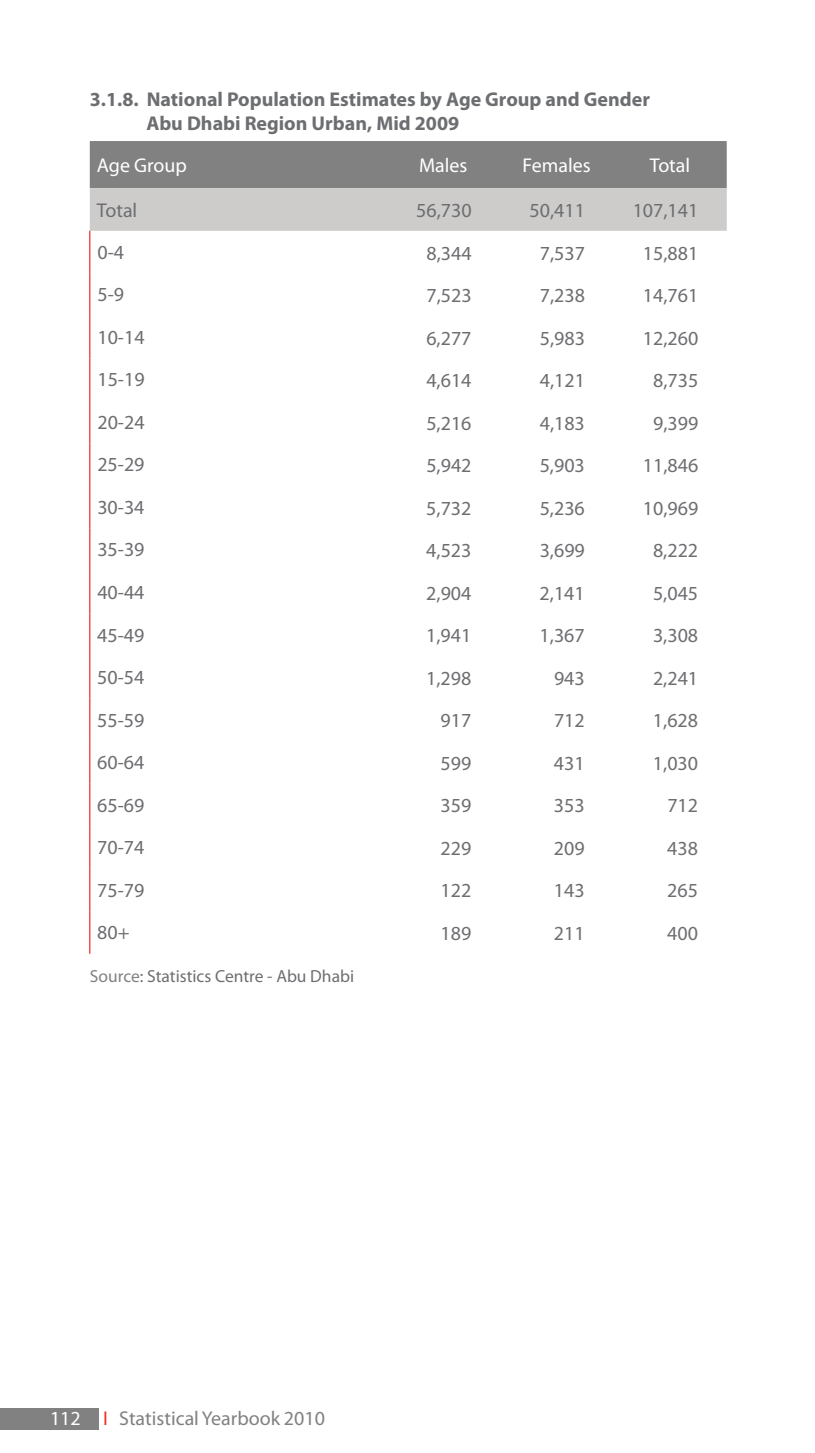
<style>
.page{position:relative;width:815px;height:1453px;background:#fff}
.page>*{position:absolute;margin:0;border:0;box-sizing:border-box;transform-origin:0 0}
.t1{font:20px "Myriad Pro";color:#6d6e71}
.t2{font:700 20px/24px "Myriad Pro";color:#6d6e71}
.t3{font:20px "Myriad Pro";color:#828182}
.t4{font:20px "Myriad Pro";color:#fff}
.t5{font:17.5px "Myriad Pro";color:#6d6e71}
.s1{color:#828182}
.s2{color:#fff}
.s3{color:#ee3124}
</style>
<div class="page">
<div style="left:0;top:1408px;width:98px;height:21px;background:#828182"></div>
<svg style="left:90px;top:141px;width:637px;height:90px;background:#a5a5a5"></svg>
<hr style="left:89px;top:231px;width:1px;height:42px;background:#ee3124">
<hr style="left:89px;top:273px;width:1px;height:43px;background:#ee3124">
<hr style="left:89px;top:316px;width:1px;height:42px;background:#ee3124">
<hr style="left:89px;top:358px;width:1px;height:43px;background:#ee3124">
<hr style="left:89px;top:401px;width:1px;height:42px;background:#ee3124">
<hr style="left:89px;top:443px;width:1px;height:43px;background:#ee3124">
<hr style="left:89px;top:486px;width:1px;height:42px;background:#ee3124">
<hr style="left:89px;top:528px;width:1px;height:43px;background:#ee3124">
<hr style="left:89px;top:571px;width:1px;height:42px;background:#ee3124">
<hr style="left:89px;top:613px;width:1px;height:43px;background:#ee3124">
<hr style="left:89px;top:656px;width:1px;height:42px;background:#ee3124">
<hr style="left:89px;top:698px;width:1px;height:43px;background:#ee3124">
<hr style="left:89px;top:741px;width:1px;height:43px;background:#ee3124">
<hr style="left:89px;top:784px;width:1px;height:42px;background:#ee3124">
<hr style="left:89px;top:826px;width:1px;height:43px;background:#ee3124">
<hr style="left:89px;top:869px;width:1px;height:42px;background:#ee3124">
<hr style="left:89px;top:911px;width:1px;height:43px;background:#ee3124">
<p class="t2" style="left:146px;top:88px;width:505px;text-indent:-57px">3.1.8. National Population Estimates by Age Group and Gender<br>Abu Dhabi Region Urban, Mid 2009</p>
<p class="t4" style="left:97px;top:153px;width:92px">Age Group</p>
<p class="t4" style="left:419px;top:153px;width:50px">Males</p>
<p class="t4" style="left:523px;top:153px;width:70px">Females</p>
<p class="t4" style="left:650px;top:153px;width:42px">Total</p>
<p class="t1" style="left:97px;top:198px;width:42px">Total</p>
<p class="t1" style="left:416px;top:198px;width:57px">56,730</p>
<p class="t1" style="left:530px;top:198px;width:57px">50,411</p>
<p class="t1" style="left:633px;top:198px;width:67px">107,141</p>
<p class="t1" style="left:97px;top:240px;width:28px">0-4</p>
<p class="t1" style="left:426px;top:240px;width:47px">8,344</p>
<p class="t1" style="left:540px;top:240px;width:47px">7,537</p>
<p class="t1" style="left:643px;top:240px;width:57px">15,881</p>
<p class="t1" style="left:97px;top:282px;width:28px">5-9</p>
<p class="t1" style="left:426px;top:283px;width:47px">7,523</p>
<p class="t1" style="left:540px;top:283px;width:47px">7,238</p>
<p class="t1" style="left:643px;top:283px;width:57px">14,761</p>
<p class="t1" style="left:97px;top:325px;width:49px">10-14</p>
<p class="t1" style="left:426px;top:326px;width:47px">6,277</p>
<p class="t1" style="left:540px;top:326px;width:47px">5,983</p>
<p class="t1" style="left:643px;top:326px;width:57px">12,260</p>
<p class="t1" style="left:97px;top:367px;width:49px">15-19</p>
<p class="t1" style="left:426px;top:368px;width:47px">4,614</p>
<p class="t1" style="left:540px;top:368px;width:47px">4,121</p>
<p class="t1" style="left:653px;top:368px;width:47px">8,735</p>
<p class="t1" style="left:97px;top:410px;width:49px">20-24</p>
<p class="t1" style="left:426px;top:411px;width:47px">5,216</p>
<p class="t1" style="left:540px;top:411px;width:47px">4,183</p>
<p class="t1" style="left:653px;top:411px;width:47px">9,399</p>
<p class="t1" style="left:97px;top:452px;width:49px">25-29</p>
<p class="t1" style="left:426px;top:453px;width:47px">5,942</p>
<p class="t1" style="left:540px;top:453px;width:47px">5,903</p>
<p class="t1" style="left:643px;top:453px;width:57px">11,846</p>
<p class="t1" style="left:97px;top:495px;width:49px">30-34</p>
<p class="t1" style="left:426px;top:496px;width:47px">5,732</p>
<p class="t1" style="left:540px;top:496px;width:47px">5,236</p>
<p class="t1" style="left:643px;top:496px;width:57px">10,969</p>
<p class="t1" style="left:97px;top:537px;width:49px">35-39</p>
<p class="t1" style="left:426px;top:538px;width:47px">4,523</p>
<p class="t1" style="left:540px;top:538px;width:47px">3,699</p>
<p class="t1" style="left:653px;top:538px;width:47px">8,222</p>
<p class="t1" style="left:97px;top:580px;width:49px">40-44</p>
<p class="t1" style="left:426px;top:581px;width:47px">2,904</p>
<p class="t1" style="left:540px;top:581px;width:47px">2,141</p>
<p class="t1" style="left:653px;top:581px;width:47px">5,045</p>
<p class="t1" style="left:97px;top:622px;width:49px">45-49</p>
<p class="t1" style="left:426px;top:623px;width:47px">1,941</p>
<p class="t1" style="left:540px;top:623px;width:47px">1,367</p>
<p class="t1" style="left:653px;top:623px;width:47px">3,308</p>
<p class="t1" style="left:97px;top:665px;width:49px">50-54</p>
<p class="t1" style="left:426px;top:666px;width:47px">1,298</p>
<p class="t1" style="left:554px;top:666px;width:32px">943</p>
<p class="t1" style="left:653px;top:666px;width:47px">2,241</p>
<p class="t1" style="left:97px;top:707px;width:49px">55-59</p>
<p class="t1" style="left:441px;top:708px;width:32px">917</p>
<p class="t1" style="left:554px;top:708px;width:32px">712</p>
<p class="t1" style="left:653px;top:708px;width:47px">1,628</p>
<p class="t1" style="left:97px;top:750px;width:49px">60-64</p>
<p class="t1" style="left:441px;top:751px;width:32px">599</p>
<p class="t1" style="left:554px;top:751px;width:32px">431</p>
<p class="t1" style="left:653px;top:751px;width:47px">1,030</p>
<p class="t1" style="left:97px;top:792px;width:49px">65-69</p>
<p class="t1" style="left:441px;top:793px;width:32px">359</p>
<p class="t1" style="left:554px;top:793px;width:32px">353</p>
<p class="t1" style="left:667px;top:793px;width:32px">712</p>
<p class="t1" style="left:97px;top:835px;width:49px">70-74</p>
<p class="t1" style="left:441px;top:836px;width:32px">229</p>
<p class="t1" style="left:554px;top:836px;width:32px">209</p>
<p class="t1" style="left:667px;top:836px;width:32px">438</p>
<p class="t1" style="left:97px;top:878px;width:49px">75-79</p>
<p class="t1" style="left:441px;top:878px;width:32px">122</p>
<p class="t1" style="left:554px;top:878px;width:32px">143</p>
<p class="t1" style="left:667px;top:878px;width:32px">265</p>
<p class="t1" style="left:97px;top:920px;width:34px">80+</p>
<p class="t1" style="left:440px;top:921px;width:32px">189</p>
<p class="t1" style="left:554px;top:921px;width:32px">211</p>
<p class="t1" style="left:667px;top:921px;width:32px">400</p>
<p class="t5" style="left:90px;top:965px;width:266px"><span class="s1">Source</span>: Statistics Centre - Abu Dhabi</p>
<p class="t3" style="left:50px;top:1406px;width:276px"><span class="s2">112</span> <span class="s3">I</span> Statistical Yearbook 2010</p>
</div>
